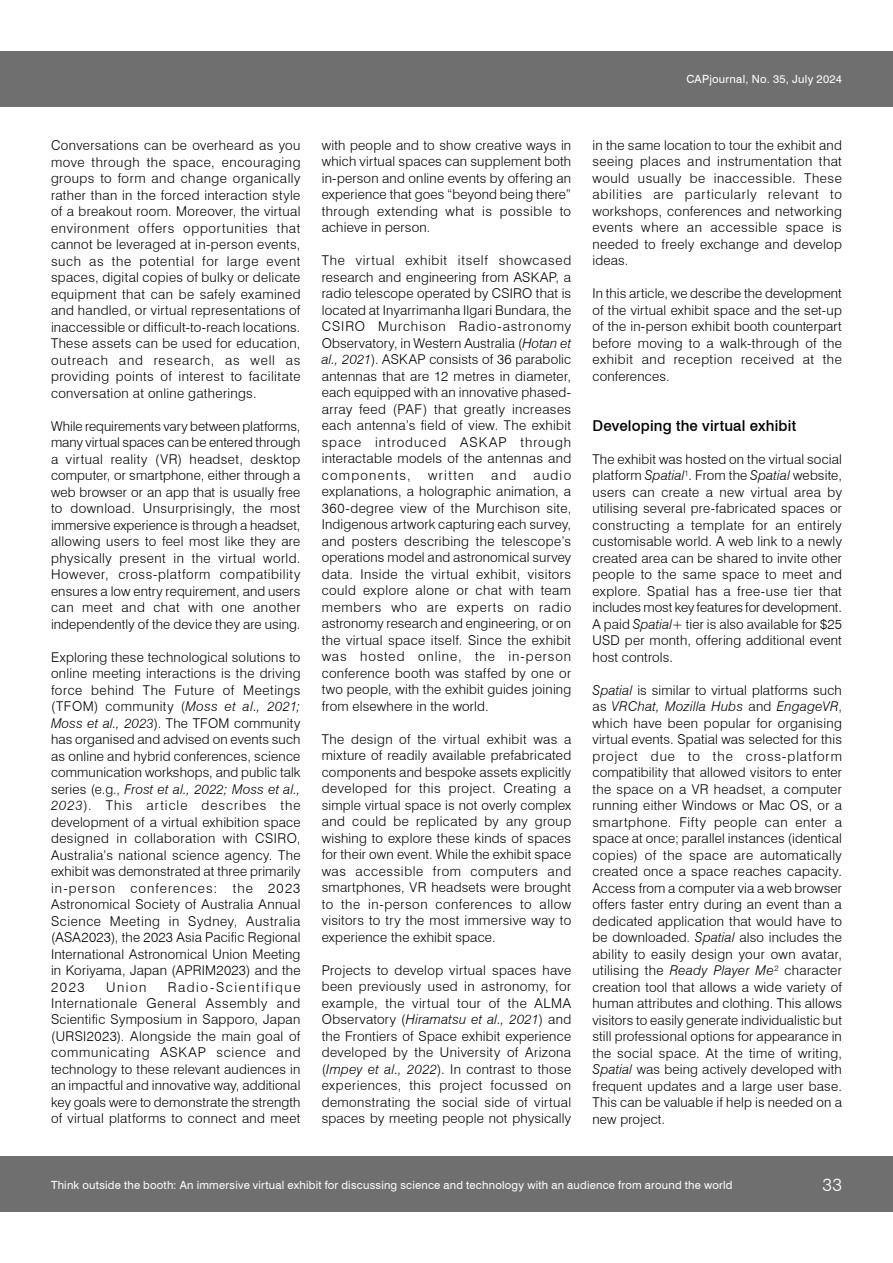
<style>
.page{position:relative;width:893px;height:1263px;background:#fff}
.page>*{position:absolute;margin:0;border:0;box-sizing:border-box;transform-origin:0 0}
.t1{font:300 18px "Swiss 721 BT";color:#fff}
.t2{font:500 15px "Swiss 721 BT";letter-spacing:.01em;color:#000}
.t3{font:300 13.5px/16.5px "Swiss 721 BT";letter-spacing:.02em;color:#000;text-align:justify}
.t4{font:300 13.5px "Swiss 721 BT";letter-spacing:.095em;color:#000}
.t5{font:11.25px "Swiss 721 BT";letter-spacing:.02em;color:#fff}
.s1{font-style:italic}
</style>
<div class="page">
<div style="left:0;top:1157px;width:893px;height:55px;background:#706f6f"></div>
<div style="left:0;top:51px;width:893px;height:55px;background:#706f6f"></div>
<p class="t5" style="left:686px;top:72px;width:157px">CAPjournal, No. 35, July 2024</p>
<p class="t3" style="left:51px;top:137px;width:251px">Conversations can be overheard as you move through the space, encouraging groups to form and change organically rather than in the forced interaction style of a breakout room. Moreover, the virtual environment offers opportunities that cannot be leveraged at in-person events, such as the potential for large event spaces, digital copies of bulky or delicate equipment that can be safely examined and handled, or virtual representations of inaccessible or difficult-to-reach locations.<br>These assets can be used for education, outreach and research, as well as providing points of interest to facilitate conversation at online gatherings.</p>
<p class="t3" style="left:51px;top:417px;width:251px">While requirements vary between platforms, many virtual spaces can be entered through a virtual reality (VR) headset, desktop computer, or smartphone, either through a web browser or an app that is usually free to download. Unsurprisingly, the most immersive experience is through a headset, allowing users to feel most like they are physically present in the virtual world.<br>However, cross-platform compatibility ensures a low entry requirement, and users can meet and chat with one another independently of the device they are using.</p>
<p class="t3" style="left:51px;top:648px;width:251px">Exploring these technological solutions to online meeting interactions is the driving force behind The Future of Meetings (TFOM) community (<span class="s1">Moss et al., 2021; Moss et al., 2023</span>). The TFOM community has organised and advised on events such as online and hybrid conferences, science communication workshops, and public talk series (e.g., <span class="s1">Frost et al., 2022; Moss et al., 2023</span>). This article describes the development of a virtual exhibition space designed in collaboration with CSIRO, Australia’s national science agency. The exhibit was demonstrated at three primarily in-person conferences: the 2023<br>Astronomical Society of Australia Annual Science Meeting in Sydney, Australia (ASA2023), the 2023 Asia Pacific Regional International Astronomical Union Meeting in Koriyama, Japan (APRIM2023) and the 2023</p>
<p class="t3" style="left:51px;top:978px;width:251px;text-indent:117px">Radio-Scientifique Internationale General Assembly and Scientific Symposium in Sapporo, Japan (URSI2023). Alongside the main goal of communicating ASKAP science and technology to these relevant audiences in an impactful and innovative way, additional key goals were to demonstrate the strength of virtual platforms to connect and meet</p>
<p class="t3" style="left:106px;top:978px;width:42px">Union</p>
<p class="t3" style="left:322px;top:137px;width:251px">with people and to show creative ways in which virtual spaces can supplement both in-person and online events by offering an experience that goes “beyond being there” through extending what is possible to achieve in person.</p>
<p class="t3" style="left:322px;top:252px;width:251px">The virtual exhibit itself showcased research and engineering from ASKAP, a radio telescope operated by CSIRO that is located at Inyarrimanha Ilgari Bundara, the CSIRO Murchison Radio-astronomy Observatory, in Western Australia (<span class="s1">Hotan et al., 2021</span>). ASKAP consists of 36 parabolic antennas that are 12 metres in diameter, each equipped with an innovative phased&shy;array feed (PAF) that greatly increases each antenna’s field of view. The exhibit space introduced ASKAP through interactable models of the antennas and components,</p>
<p class="t3" style="left:322px;top:467px;width:251px;text-indent:212px">audio explanations, a holographic animation, a 360-degree view of the Murchison site, Indigenous artwork capturing each survey, and posters describing the telescope’s operations model and astronomical survey data. Inside the virtual exhibit, visitors could explore alone or chat with team members who are experts on radio astronomy research and engineering, or on the virtual space itself. Since the exhibit was hosted online, the in-person conference booth was staffed by one or two people, with the exhibit guides joining from elsewhere in the world.</p>
<p class="t3" style="left:322px;top:731px;width:251px">The design of the virtual exhibit was a mixture of readily available prefabricated components and bespoke assets explicitly developed for this project. Creating a simple virtual space is not overly complex and could be replicated by any group wishing to explore these kinds of spaces for their own event. While the exhibit space was accessible from computers and smartphones, VR headsets were brought to the in-person conferences to allow visitors to try the most immersive way to experience the exhibit space.</p>
<p class="t3" style="left:322px;top:962px;width:251px">Projects to develop virtual spaces have been previously used in astronomy, for example, the virtual tour of the ALMA Observatory (<span class="s1">Hiramatsu et al., 2021</span>) and the Frontiers of Space exhibit experience developed by the University of Arizona (<span class="s1">Impey et al., 2022</span>). In contrast to those experiences, this project focussed on demonstrating the social side of virtual spaces by meeting people not physically</p>
<p class="t4" style="left:428px;top:467px;width:47px">written</p>
<p class="t3" style="left:491px;top:467px;width:26px">and</p>
<p class="t3" style="left:592px;top:137px;width:251px">in the same location to tour the exhibit and seeing places and instrumentation that would usually be inaccessible. These abilities are particularly relevant to workshops, conferences and networking events where an accessible space is needed to freely exchange and develop ideas.</p>
<p class="t3" style="left:592px;top:285px;width:251px">In this article, we describe the development of the virtual exhibit space and the set-up of the in-person exhibit booth counterpart before moving to a walk-through of the exhibit and reception received at the conferences.</p>
<p class="t2" style="left:592px;top:416px;width:205px">Developing the virtual exhibit</p>
<p class="t3" style="left:592px;top:450px;width:251px">The exhibit was hosted on the virtual social platform <span class="s1">Spatial</span><sup>1</sup>. From the <span class="s1">Spatial</span> website, users can create a new virtual area by utilising several pre-fabricated spaces or constructing a template for an entirely customisable world. A web link to a newly created area can be shared to invite other people to the same space to meet and explore. Spatial has a free-use tier that includes most key features for development.<br>A paid <span class="s1">Spatial+</span> tier is also available for $25<br>USD per month, offering additional event host controls.</p>
<p class="t3" style="left:592px;top:681px;width:251px"><span class="s1">Spatial</span> is similar to virtual platforms such as <span class="s1">VRChat, Mozilla Hubs</span> and <span class="s1">EngageVR</span>, which have been popular for organising virtual events. Spatial was selected for this project due to the cross-platform compatibility that allowed visitors to enter the space on a VR headset, a computer running either Windows or Mac OS, or a smartphone. Fifty people can enter a space at once; parallel instances (identical copies) of the space are automatically created once a space reaches capacity.<br>Access from a computer via a web browser offers faster entry during an event than a dedicated application that would have to be downloaded. <span class="s1">Spatial</span> also includes the ability to easily design your own avatar, utilising the <span class="s1">Ready Player Me</span><sup>2</sup> character creation tool that allows a wide variety of human attributes and clothing. This allows visitors to easily generate individualistic but still professional options for appearance in the social space. At the time of writing, <span class="s1">Spatial</span> was being actively developed with frequent updates and a large user base.<br>This can be valuable if help is needed on a new project.</p>
<p class="t5" style="left:51px;top:1178px;width:683px">Think outside the booth: An immersive virtual exhibit for discussing science and technology with an audience from around the world</p>
<h1 class="t1" style="left:822px;top:1174px;width:21px">33</h1>
</div>
